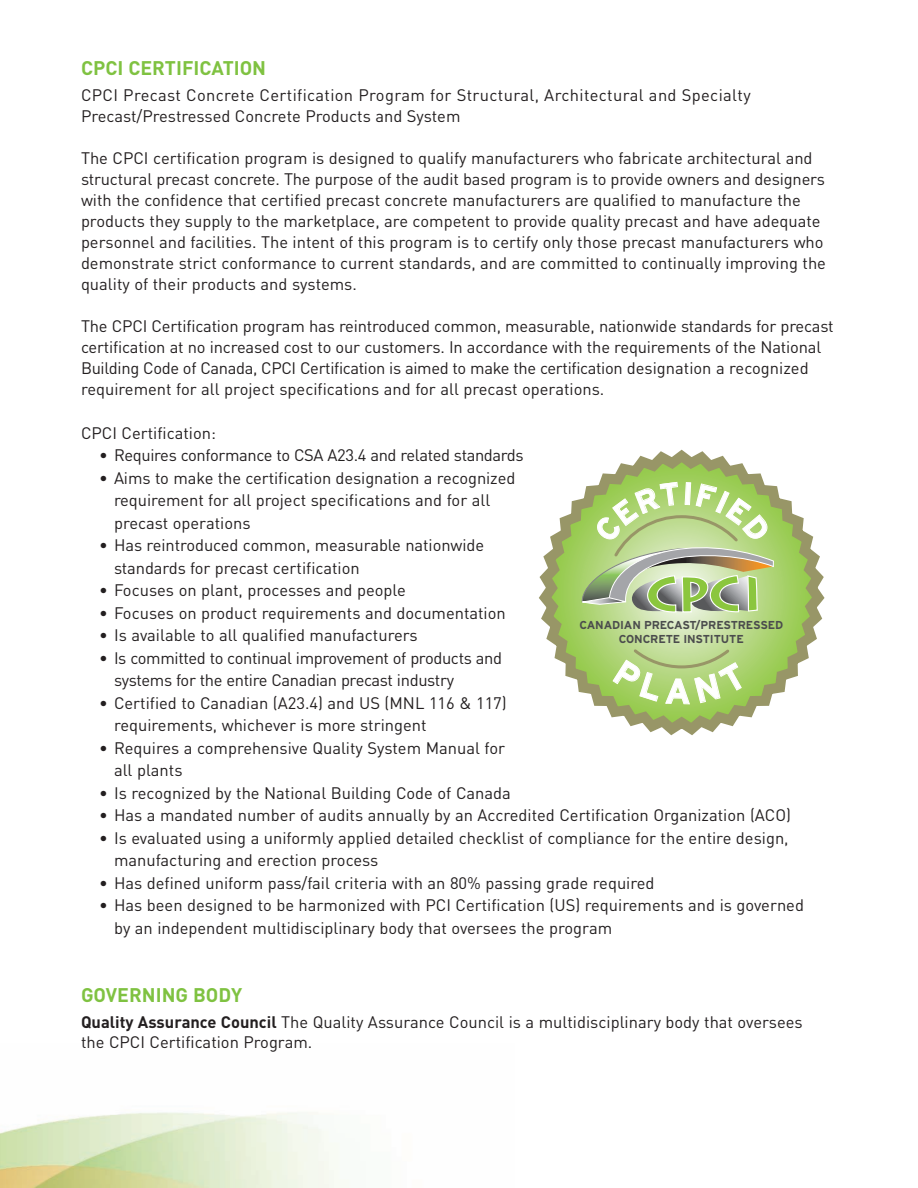
<style>
.page{position:relative;width:918px;height:1188px;background:#fff}
.page>*{position:absolute;margin:0;border:0;box-sizing:border-box;transform-origin:0 0}
.t1{font:700 19.5px "DIN";color:#7fc241}
.t2{font:16.5px/21px "DIN";color:#231f20}
.t3{font:16.5px/22.5px "DIN";letter-spacing:-.02em;color:#231f20}
.t4{font:16.5px/21px "DIN";letter-spacing:.02em;color:#231f20}
.t5{font:700 11.55px/13.8px "Interstate";letter-spacing:-.01em;color:#4b4c4d;text-align:center}
.s1{font-weight:700}
</style>
<div class="page">
<img style="left:0;top:1112px;width:349px;height:76px">
<svg style="left:539px;top:450px;width:286px;height:286px"></svg>
<svg style="left:581px;top:482px;width:193px;height:131px;background:#adc781"></svg>
<svg style="left:613px;top:647px;width:134px;height:57px;background:#add175"></svg>
<p class="t1" style="left:81px;top:57px;width:187px">CPCI CERTIFICATION</p>
<p class="t4" style="left:81px;top:85px;width:671px">CPCI Precast Concrete Certification Program for Structural, Architectural and Specialty<br>Precast/Prestressed Concrete Products and System</p>
<p class="t2" style="left:81px;top:148px;width:747px">The CPCI certification program is designed to qualify manufacturers who fabricate architectural and structural precast concrete. The purpose of the audit based program is to provide owners and designers with the confidence that certified precast concrete manufacturers are qualified to manufacture the products they supply to the marketplace, are competent to provide quality precast and have adequate personnel and facilities. The intent of this program is to certify only those precast manufacturers who demonstrate strict conformance to current standards, and are committed to continually improving the quality of their products and systems.</p>
<p class="t2" style="left:81px;top:316px;width:754px">The CPCI Certification program has reintroduced common, measurable, nationwide standards for precast certification at no increased cost to our customers. In accordance with the requirements of the National Building Code of Canada, CPCI Certification is aimed to make the certification designation a recognized requirement for all project specifications and for all precast operations.</p>
<p class="t2" style="left:81px;top:423px;width:136px">CPCI Certification:</p>
<p class="t3" style="left:99px;top:444px;width:426px">• Requires conformance to CSA A23.4 and related standards</p>
<p class="t2" style="left:114px;top:467px;width:403px;line-height:22.5px;text-indent:-15px">• Aims to make the certification designation a recognized requirement for all project specifications and for all precast operations</p>
<p class="t2" style="left:114px;top:534px;width:372px;line-height:22.5px;text-indent:-15px">• Has reintroduced common, measurable nationwide standards for precast certification</p>
<p class="t2" style="left:99px;top:580px;width:308px">• Focuses on plant, processes and people</p>
<p class="t2" style="left:99px;top:603px;width:408px">• Focuses on product requirements and documentation</p>
<p class="t2" style="left:99px;top:625px;width:320px">• Is available to all qualified manufacturers</p>
<p class="t3" style="left:114px;top:647px;width:390px;text-indent:-15px">• Is committed to continual improvement of products and systems for the entire Canadian precast industry</p>
<p class="t2" style="left:114px;top:692px;width:394px;line-height:22.5px;text-indent:-15px">• Certified to Canadian (A23.4) and US (MNL 116 &amp; 117) requirements, whichever is more stringent</p>
<p class="t2" style="left:114px;top:737px;width:393px;line-height:22.5px;text-indent:-15px">• Requires a comprehensive Quality System Manual for all plants</p>
<p class="t2" style="left:99px;top:783px;width:413px">• Is recognized by the National Building Code of Canada</p>
<p class="t2" style="left:99px;top:805px;width:693px">• Has a mandated number of audits annually by an Accredited Certification Organization (ACO)</p>
<p class="t2" style="left:114px;top:827px;width:676px;line-height:22.5px;text-indent:-15px">• Is evaluated using a uniformly applied detailed checklist of compliance for the entire design, manufacturing and erection process</p>
<p class="t2" style="left:99px;top:873px;width:557px">• Has defined uniform pass/fail criteria with an 80% passing grade required</p>
<p class="t2" style="left:114px;top:895px;width:691px;line-height:22.5px;text-indent:-15px">• Has been designed to be harmonized with PCI Certification (US) requirements and is governed by an independent multidisciplinary body that oversees the program</p>
<p class="t5" style="left:579px;top:618px;width:205px">CANADIAN PRECAST/PRESTRESSED<br>CONCRETE INSTITUTE</p>
<p class="t1" style="left:81px;top:984px;width:163px">GOVERNING BODY</p>
<p class="t2" style="left:81px;top:1013px;width:723px;line-height:19.8px"><span class="s1">Quality Assurance Council</span> The Quality Assurance Council is a multidisciplinary body that oversees the CPCI Certification Program.</p>
</div>
